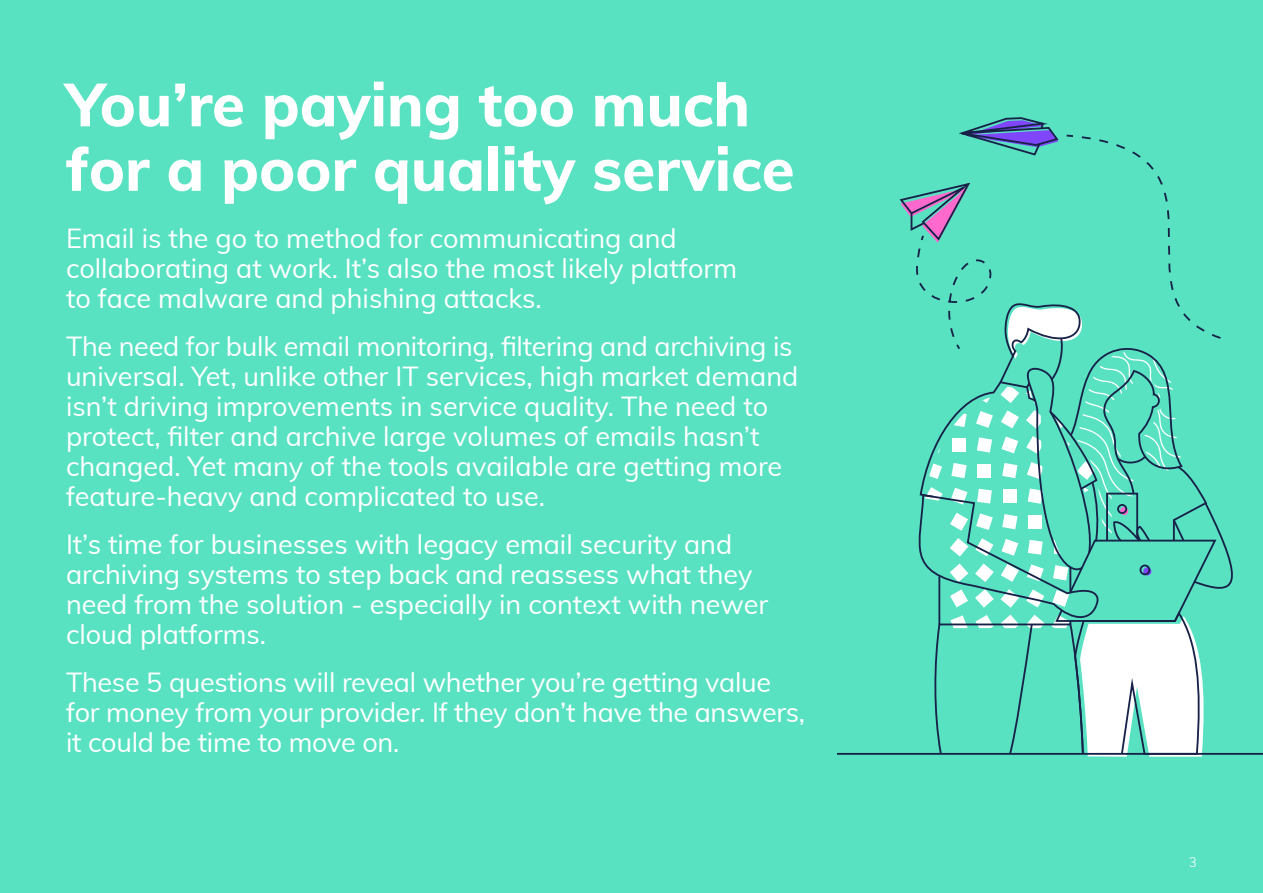
<style>
.page{position:relative;width:1263px;height:893px;background:#fff}
.page>*{position:absolute;margin:0;border:0;box-sizing:border-box;transform-origin:0 0}
.H2_-_white{font:800 60px/64.5px "Muli";color:#fff}
.Intro_-_white{font:27px/30px "Muli";color:#fff}
.Footer_number_-_whit{font:300 13.5px "Muli";color:#fff}
</style>
<div class="page">
<div style="left:0;top:1px;width:1263px;height:892px;background:#58e2c2"></div>
<svg style="left:898px;top:117px;width:353px;height:640px"></svg>
<hr style="left:838px;top:753px;width:425px;height:2px;background:#182249">
<p class="H2_-_white" style="left:66px;top:70px;width:730px">You’re paying too much for a poor quality service</p>
<p class="Intro_-_white" style="left:66px;top:222px;width:673px">Email is the go to method for communicating and collaborating at work. It’s also the most likely platform to face malware and phishing attacks.</p>
<p class="Intro_-_white" style="left:66px;top:330px;width:734px">The need for bulk email monitoring, filtering and archiving is universal. Yet, unlike other IT services, high market demand isn’t driving improvements in service quality. The need to protect, filter and archive large volumes of emails hasn’t changed. Yet many of the tools available are getting more feature-heavy and complicated to use.</p>
<p class="Intro_-_white" style="left:66px;top:528px;width:704px">It’s time for businesses with legacy email security and archiving systems to step back and reassess what they need from the solution - especially in context with newer cloud platforms.</p>
<p class="Intro_-_white" style="left:66px;top:666px;width:741px">These 5 questions will reveal whether you’re getting value for money from your provider. If they don’t have the answers, it could be time to move on.</p>
<p class="Footer_number_-_whit" style="left:1189px;top:852px;width:10px">3</p>
</div>
